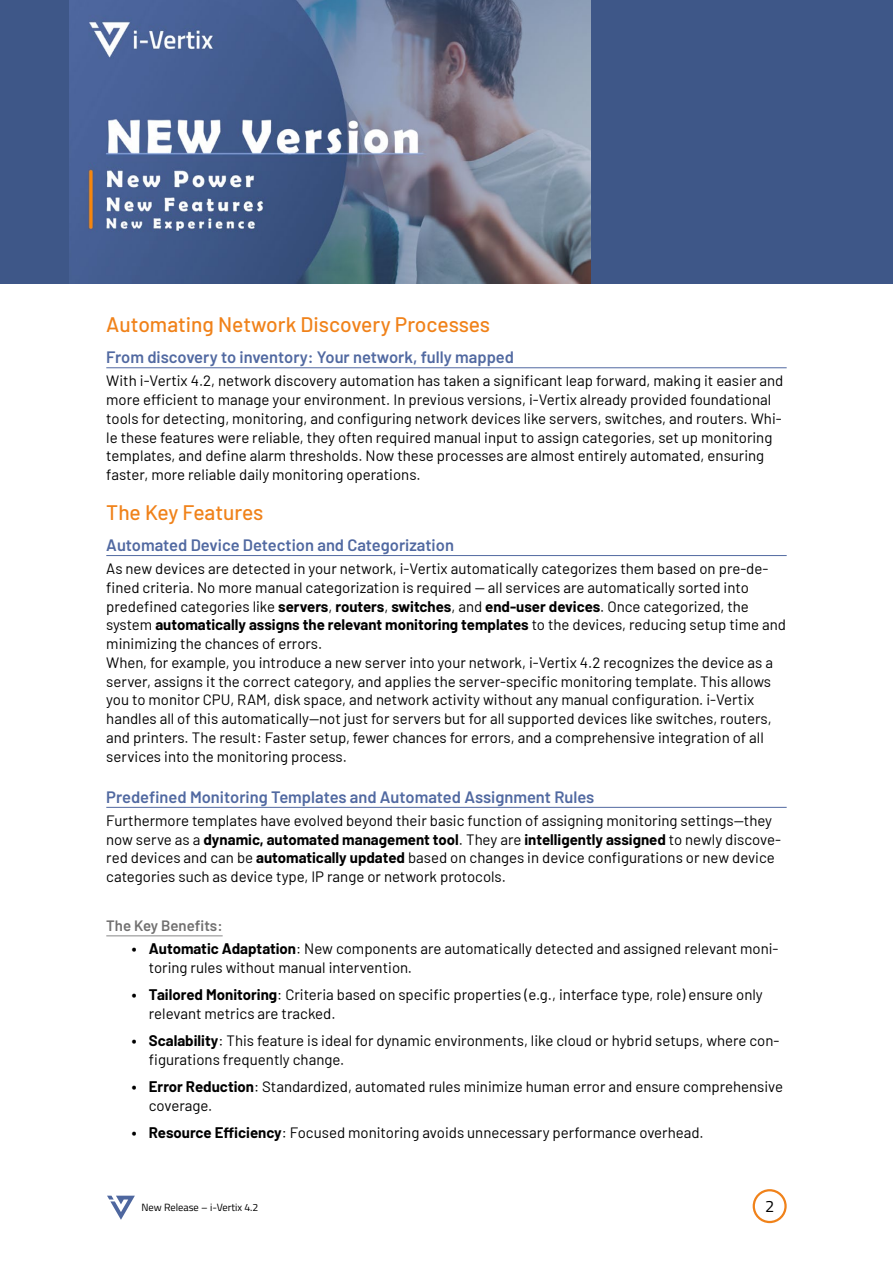
<style>
.page{position:relative;width:893px;height:1263px;background:#fff}
.page>*{position:absolute;margin:0;border:0;box-sizing:border-box;transform-origin:0 0}
.t1{font:500 21px "Barlow";color:#f0821a}
.t2{font:600 16.5px "Barlow";color:#5169a1}
.t3{font:16.5px "Titillium Web";color:#000}
.t4{font:15px/18.8px "Barlow";color:#000}
.t5{font:600 15px "Barlow";color:#706f6f}
.t6{font:10.5px "Titillium Web";color:#000}
.s1{font-weight:700}
</style>
<div class="page">
<svg style="left:107px;top:1196px;width:28px;height:24px"></svg>
<div style="left:753px;top:1189px;width:34px;height:34px;border:2px solid #f0821a;border-radius:50%"></div>
<div style="left:572px;top:0;width:321px;height:283px;background:#3e5788"></div>
<hr style="left:106px;top:367px;width:681px;height:1px;background:#5169a1">
<hr style="left:106px;top:555px;width:681px;height:1px;background:#5169a1">
<hr style="left:106px;top:807px;width:681px;height:1px;background:#5169a1">
<hr style="left:106px;top:935px;width:117px;height:1px;background:#878787">
<img style="left:68px;top:0;width:523px;height:283px">
<div style="left:0;top:0;width:68px;height:283px;background:#3e5788"></div>
<h1 class="t1" style="left:106px;top:309px;width:385px">Automating Network Discovery Processes</h1>
<p class="t2" style="left:106px;top:345px;width:409px">From discovery to inventory: Your network, fully mapped</p>
<p class="t4" style="left:106px;top:370px;width:678px">With i-Vertix 4.2, network discovery automation has taken a significant leap forward, making it easier and more efficient to manage your environment. In previous versions, i-Vertix already provided foundational tools for detecting, monitoring, and configuring network devices like servers, switches, and routers. Whi&shy;le these features were reliable, they often required manual input to assign categories, set up monitoring templates, and define alarm thresholds. Now these processes are almost entirely automated, ensuring faster, more reliable daily monitoring operations.</p>
<h1 class="t1" style="left:106px;top:497px;width:159px">The Key Features</h1>
<p class="t2" style="left:106px;top:533px;width:349px">Automated Device Detection and Categorization</p>
<p class="t4" style="left:106px;top:558px;width:681px">As new devices are detected in your network, i-Vertix automatically categorizes them based on pre-de&shy;fined criteria. No more manual categorization is required — all services are automatically sorted into predefined categories like <span class="s1">servers</span>, <span class="s1">routers</span>, <span class="s1">switches</span>, and <span class="s1">end-user devices</span>. Once categorized, the system <span class="s1">automatically assigns the relevant monitoring templates</span> to the devices, reducing setup time and minimizing the chances of errors.<br>When, for example, you introduce a new server into your network, i-Vertix 4.2 recognizes the device as a server, assigns it the correct category, and applies the server-specific monitoring template. This allows you to monitor CPU, RAM, disk space, and network activity without any manual configuration. i-Vertix handles all of this automatically—not just for servers but for all supported devices like switches, routers, and printers. The result: Faster setup, fewer chances for errors, and a comprehensive integration of all services into the monitoring process.</p>
<p class="t2" style="left:106px;top:785px;width:489px">Predefined Monitoring Templates and Automated Assignment Rules</p>
<p class="t4" style="left:106px;top:810px;width:676px">Furthermore templates have evolved beyond their basic function of assigning monitoring settings—they now serve as a <span class="s1">dynamic, automated management tool</span>. They are <span class="s1">intelligently assigned</span> to newly discove&shy;red devices and can be <span class="s1">automatically updated</span> based on changes in device configurations or new device categories such as device type, IP range or network protocols.</p>
<p class="t5" style="left:106px;top:915px;width:118px">The Key Benefits:</p>
<p class="t4" style="left:149px;top:938px;width:631px;text-indent:-17px"><span class="s1">• Automatic Adaptation</span>: New components are automatically detected and assigned relevant moni&shy;toring rules without manual intervention.</p>
<p class="t4" style="left:149px;top:984px;width:615px;text-indent:-17px"><span class="s1">• Tailored Monitoring</span>: Criteria based on specific properties (e.g., interface type, role) ensure only relevant metrics are tracked.</p>
<p class="t4" style="left:149px;top:1030px;width:632px;text-indent:-17px"><span class="s1">• Scalability</span>: This feature is ideal for dynamic environments, like cloud or hybrid setups, where con&shy;figurations frequently change.</p>
<p class="t4" style="left:149px;top:1076px;width:636px;text-indent:-17px"><span class="s1">• Error Reduction</span>: Standardized, automated rules minimize human error and ensure comprehensive coverage.</p>
<p class="t4" style="left:132px;top:1122px;width:573px"><span class="s1">• Resource Efficiency</span>: Focused monitoring avoids unnecessary performance overhead.</p>
<p class="t6" style="left:141px;top:1199px;width:119px">New Release – i-Vertix 4.2</p>
<p class="t3" style="left:765px;top:1194px;width:11px">2</p>
</div>
